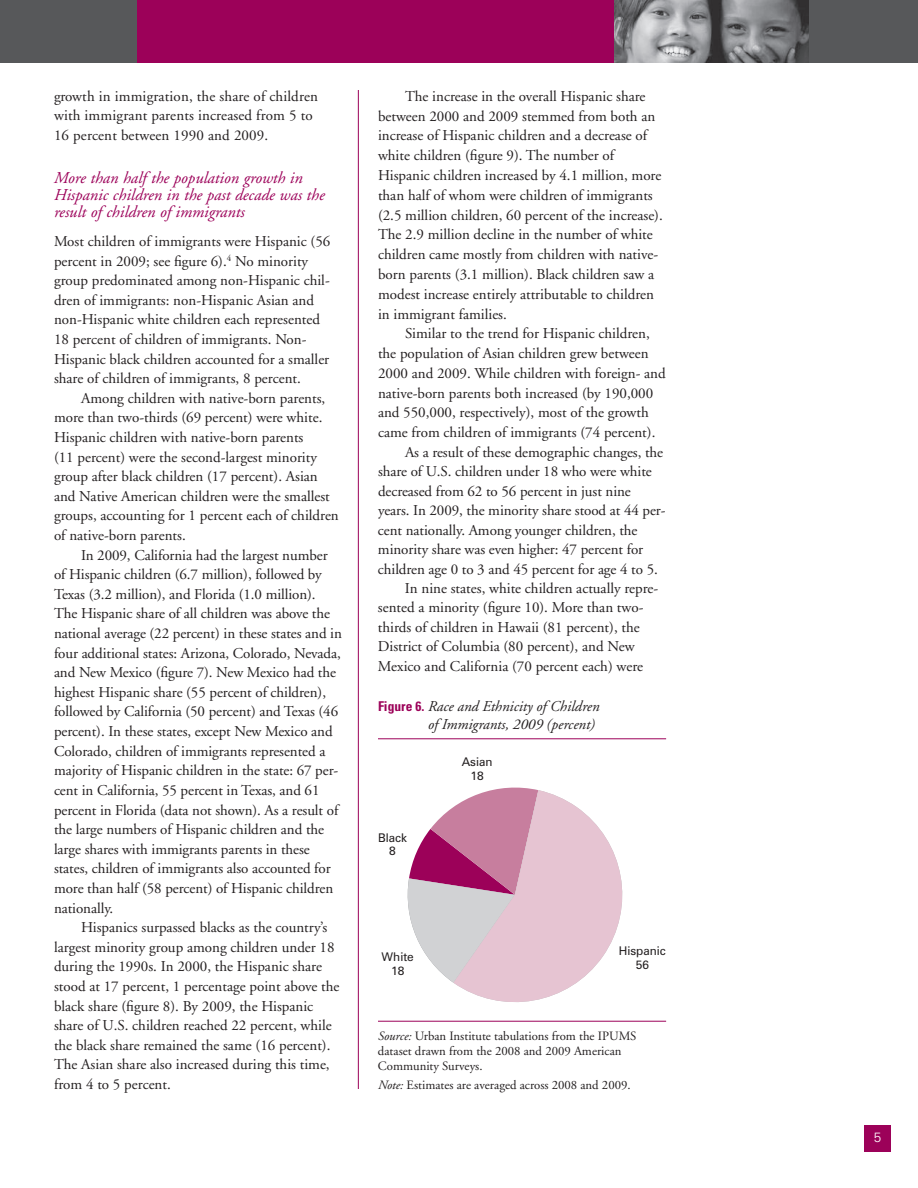
<style>
.page{position:relative;width:918px;height:1188px;background:#fff}
.page>*{position:absolute;margin:0;border:0;box-sizing:border-box;transform-origin:0 0}
.t1{font:italic 16.5px/17.2px "Adobe Garamond";color:#9c0159}
.t2{font:15px/19.6px "Adobe Garamond";color:#231f20}
.t3{font:italic 15px/18px "Adobe Garamond";color:#231f20;text-align:right}
.t4{font:300 13.5px "Univers";color:#fff}
.t5{font:12.75px/15px "Adobe Garamond";color:#231f20}
.t6{font:12px/13.5px "Zurich BT";color:#231f20;text-align:center}
.s1{font-family:"Univers";font-weight:700;font-style:normal;font-stretch:condensed;font-size:13.5px;color:#9c0159}
.s2{font-style:italic}
</style>
<div class="page">
<div style="left:864px;top:1125px;width:27px;height:27px;background:#9c0159"></div>
<hr style="left:358px;top:90px;width:1px;height:999px;background:#9c0159">
<div style="left:0;top:0;width:918px;height:63px;background:#9c0159"></div>
<div style="left:0;top:0;width:137px;height:63px;background:#57585a"></div>
<div style="left:806px;top:0;width:112px;height:63px;background:#57585a"></div>
<img style="left:615px;top:0;width:193px;height:63px">
<hr style="left:378px;top:738px;width:288px;height:1px;background:#9c0159">
<svg style="left:407px;top:787px;width:216px;height:215px"></svg>
<hr style="left:378px;top:1021px;width:288px;height:1px;background:#9c0159">
<p class="t2" style="left:54px;top:88px;width:266px">growth in immigration, the share of children with immigrant parents increased from 5 to<br>16 percent between 1990 and 2009.</p>
<p class="t1" style="left:54px;top:171px;width:272px">More than half the population growth in<br>Hispanic children in the past decade was the result of children of immigrants</p>
<p class="t2" style="left:54px;top:233px;width:278px">Most children of immigrants were Hispanic (56 percent in 2009; see figure 6).<sup>4</sup> No minority group predominated among non-Hispanic chil&shy;dren of immigrants: non-Hispanic Asian and non-Hispanic white children each represented 18 percent of children of immigrants. Non-Hispanic black children accounted for a smaller share of children of immigrants, 8 percent.</p>
<p class="t2" style="left:54px;top:390px;width:286px;text-indent:27px">Among children with native-born parents, more than two-thirds (69 percent) were white.<br>Hispanic children with native-born parents<br>(11 percent) were the second-largest minority group after black children (17 percent). Asian and Native American children were the smallest groups, accounting for 1 percent each of children of native-born parents.</p>
<p class="t2" style="left:54px;top:546px;width:289px;text-indent:27px">In 2009, California had the largest number of Hispanic children (6.7 million), followed by Texas (3.2 million), and Florida (1.0 million).<br>The Hispanic share of all children was above the national average (22 percent) in these states and in four additional states: Arizona, Colorado, Nevada, and New Mexico (figure 7). New Mexico had the highest Hispanic share (55 percent of children), followed by California (50 percent) and Texas (46 percent). In these states, except New Mexico and Colorado, children of immigrants represented a majority of Hispanic children in the state: 67 per&shy;cent in California, 55 percent in Texas, and 61 percent in Florida (data not shown). As a result of the large numbers of Hispanic children and the large shares with immigrants parents in these states, children of immigrants also accounted for more than half (58 percent) of Hispanic children nationally.</p>
<p class="t2" style="left:54px;top:919px;width:287px;text-indent:27px">Hispanics surpassed blacks as the country’s largest minority group among children under 18 during the 1990s. In 2000, the Hispanic share stood at 17 percent, 1 percentage point above the black share (figure 8). By 2009, the Hispanic share of U.S. children reached 22 percent, while the black share remained the same (16 percent).<br>The Asian share also increased during this time, from 4 to 5 percent.</p>
<p class="t2" style="left:378px;top:87px;width:286px;text-indent:27px">The increase in the overall Hispanic share between 2000 and 2009 stemmed from both an increase of Hispanic children and a decrease of white children (figure 9). The number of Hispanic children increased by 4.1 million, more than half of whom were children of immigrants (2.5 million children, 60 percent of the increase).<br>The 2.9 million decline in the number of white children came mostly from children with native&shy;born parents (3.1 million). Black children saw a modest increase entirely attributable to children in immigrant families.</p>
<p class="t2" style="left:405px;top:325px;width:246px">Similar to the trend for Hispanic children,</p>
<p class="t2" style="left:378px;top:345px;width:272px">the population of Asian children grew between</p>
<p class="t2" style="left:378px;top:365px;width:289px">2000 and 2009. While children with foreign- and</p>
<p class="t2" style="left:378px;top:384px;width:277px">native-born parents both increased (by 190,000</p>
<p class="t2" style="left:378px;top:404px;width:272px">and 550,000, respectively), most of the growth</p>
<p class="t2" style="left:378px;top:424px;width:279px">came from children of immigrants (74 percent).</p>
<p class="t2" style="left:405px;top:444px;width:260px">As a result of these demographic changes, the</p>
<p class="t2" style="left:378px;top:463px;width:275px">share of U.S. children under 18 who were white</p>
<p class="t2" style="left:378px;top:483px;width:254px">decreased from 62 to 56 percent in just nine</p>
<p class="t2" style="left:378px;top:502px;width:289px">years. In 2009, the minority share stood at 44 per-</p>
<p class="t2" style="left:378px;top:522px;width:261px">cent nationally. Among younger children, the</p>
<p class="t2" style="left:378px;top:541px;width:267px">minority share was even higher: 47 percent for</p>
<p class="t2" style="left:378px;top:561px;width:281px">children age 0 to 3 and 45 percent for age 4 to 5.</p>
<p class="t2" style="left:405px;top:580px;width:255px">In nine states, white children actually repre-</p>
<p class="t2" style="left:378px;top:599px;width:267px">sented a minority (figure 10). More than two-</p>
<p class="t2" style="left:378px;top:619px;width:263px">thirds of children in Hawaii (81 percent), the</p>
<p class="t2" style="left:378px;top:638px;width:258px">District of Columbia (80 percent), and New</p>
<p class="t2" style="left:378px;top:657px;width:267px">Mexico and California (70 percent each) were</p>
<p class="t3" style="left:378px;top:699px;width:223px"><span class="s1">Figure 6.</span> Race and Ethnicity of Children of Immigrants, 2009 (percent)</p>
<p class="t6" style="left:378px;top:832px;width:31px">Black<br>8</p>
<p class="t6" style="left:462px;top:756px;width:32px">As an<br>18</p>
<p class="t6" style="left:382px;top:951px;width:34px">White<br>18</p>
<p class="t6" style="left:619px;top:945px;width:49px">Hispan c<br>56</p>
<p class="t5" style="left:378px;top:1029px;width:260px"><span class="s2">Source:</span> Urban Institute tabulations from the IPUMS dataset drawn from the 2008 and 2009 American<br>Community Surveys.</p>
<p class="t5" style="left:378px;top:1079px;width:254px"><span class="s2">Note:</span> Estimates are averaged across 2008 and 2009.</p>
<p class="t4" style="left:874px;top:1132px;width:9px">5</p>
</div>
